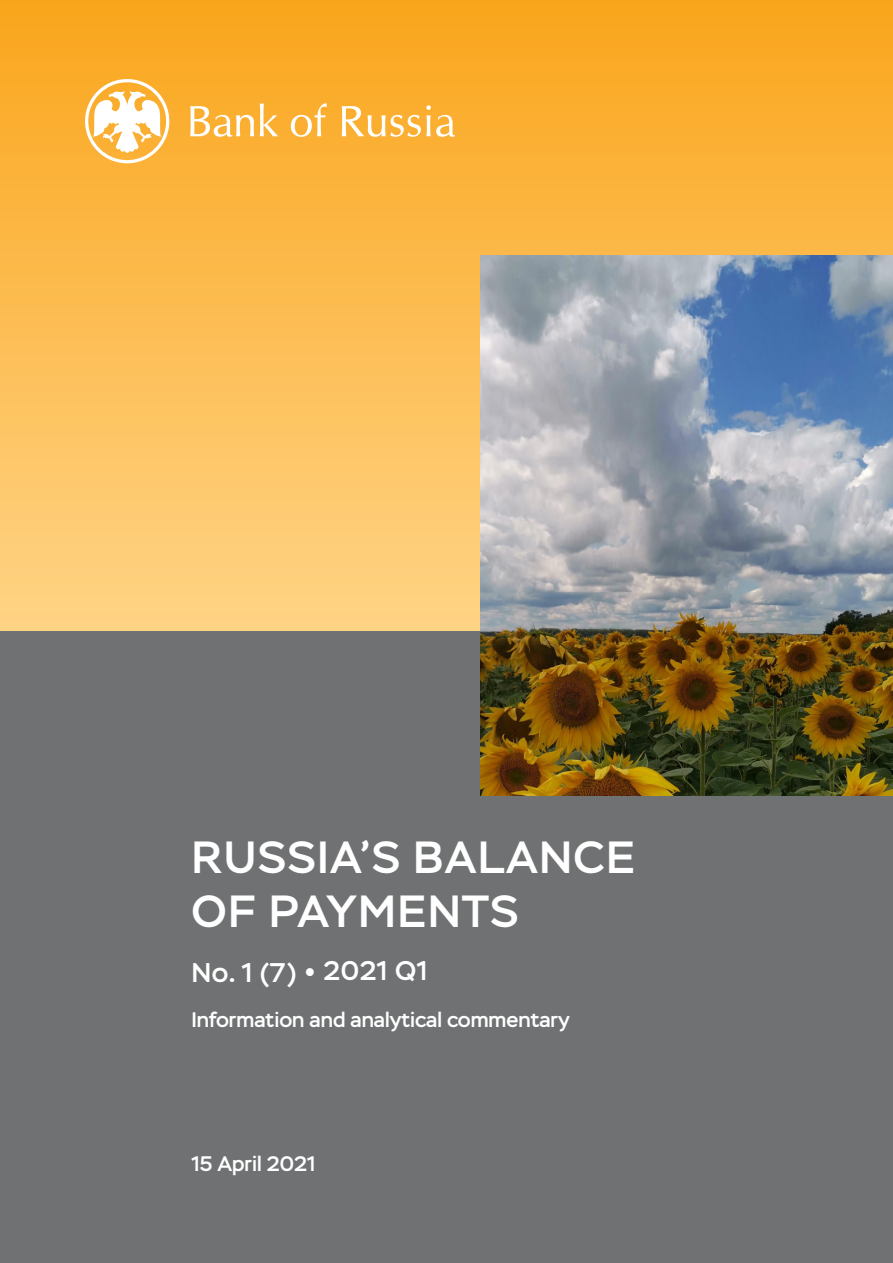
<style>
.page{position:relative;width:893px;height:1263px;background:#fff}
.page>*{position:absolute;margin:0;border:0;box-sizing:border-box;transform-origin:0 0}
.Текст{font:500 45px/54px "Stem";letter-spacing:.03em;color:#fff}
.t1{font:500 27px "Stem";letter-spacing:.02em;color:#fff}
.Текст-2{font:500 21px "Stem";color:#fff}
</style>
<div class="page">
<div style="left:0;top:0;width:893px;height:631px;background:linear-gradient(to bottom,#faa51c,#ffd487)"></div>
<div style="left:0;top:631px;width:893px;height:632px;background:#6f7172"></div>
<img style="left:480px;top:255px;width:413px;height:540px">
<svg style="left:190px;top:106px;width:64px;height:31px"></svg>
<svg style="left:260px;top:104px;width:18px;height:32px"></svg>
<svg style="left:291px;top:103px;width:36px;height:34px"></svg>
<svg style="left:342px;top:105px;width:113px;height:32px"></svg>
<svg style="left:85px;top:79px;width:84px;height:84px"></svg>
<p class="Текст" style="left:192px;top:830px;width:445px">RUSSIA’S BALANCE<br>OF PAYMENTS</p>
<p class="t1" style="left:191px;top:956px;width:238px">No. 1 (7) • 2021 Q1</p>
<p class="Текст-2" style="left:191px;top:1007px;width:380px">Information and analytical commentary</p>
<p class="Текст-2" style="left:191px;top:1151px;width:126px">15 April 2021</p>
</div>
